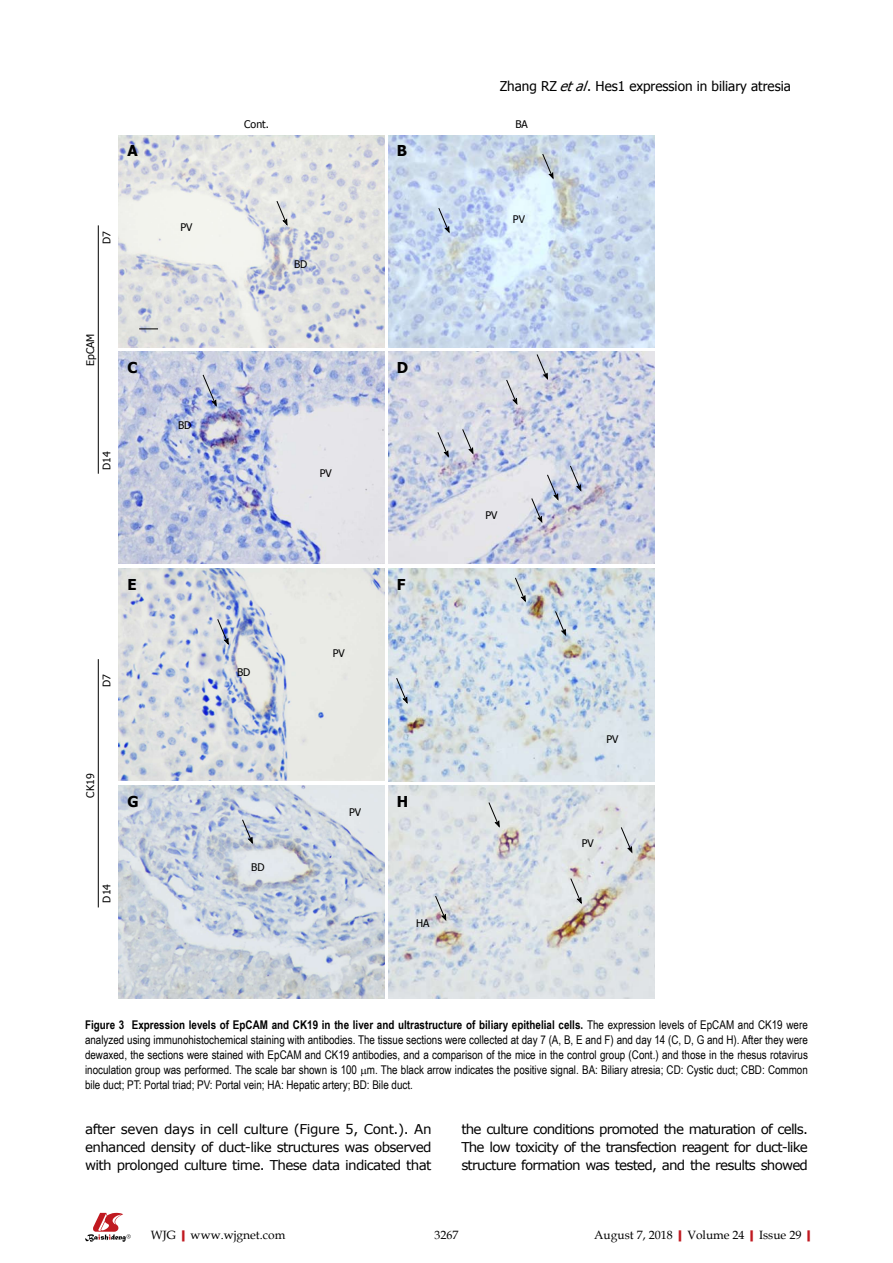
<style>
.page{position:relative;width:893px;height:1263px;background:#fff}
.page>*{position:absolute;margin:0;border:0;box-sizing:border-box;transform-origin:0 0}
.t1{font:700 15px "Tahoma";color:#000}
.t2{font:13.5px/17.9px "Verdana";letter-spacing:-.055em;color:#000;text-align:justify}
.t3{font:13.5px "Tahoma";color:#000}
.t4{font:12px/15px "Arial Narrow";color:#000;text-align:justify}
.t5{font:12px "Book Antiqua";color:#000}
.t6{font:10.5px "Tahoma";color:#000}
.s1{font-style:italic}
.s2{font-weight:700}
.s3{font-weight:700;color:#c01920}
</style>
<div class="page">
<svg style="left:85px;top:1213px;width:46px;height:29px"></svg>
<img style="left:119px;top:135px;width:266px;height:212px">
<svg style="left:139px;top:329px;width:19px;height:1px"></svg>
<svg style="left:276px;top:201px;width:12px;height:24px"></svg>
<img style="left:388px;top:135px;width:266px;height:213px">
<svg style="left:438px;top:208px;width:12px;height:25px"></svg>
<svg style="left:542px;top:153px;width:12px;height:26px"></svg>
<img style="left:388px;top:351px;width:266px;height:213px">
<svg style="left:531px;top:474px;width:28px;height:48px"></svg>
<svg style="left:570px;top:465px;width:11px;height:26px"></svg>
<svg style="left:437px;top:432px;width:12px;height:25px"></svg>
<svg style="left:462px;top:429px;width:11px;height:25px"></svg>
<svg style="left:506px;top:379px;width:11px;height:25px"></svg>
<svg style="left:536px;top:354px;width:12px;height:25px"></svg>
<img style="left:388px;top:568px;width:266px;height:213px">
<svg style="left:396px;top:678px;width:12px;height:25px"></svg>
<svg style="left:555px;top:611px;width:11px;height:24px"></svg>
<svg style="left:515px;top:577px;width:11px;height:25px"></svg>
<img style="left:119px;top:351px;width:266px;height:213px">
<svg style="left:203px;top:374px;width:14px;height:32px"></svg>
<img style="left:119px;top:568px;width:266px;height:213px">
<svg style="left:217px;top:619px;width:12px;height:25px"></svg>
<img style="left:388px;top:786px;width:266px;height:213px">
<svg style="left:621px;top:827px;width:11px;height:26px"></svg>
<svg style="left:570px;top:878px;width:12px;height:25px"></svg>
<svg style="left:435px;top:895px;width:11px;height:25px"></svg>
<svg style="left:488px;top:802px;width:12px;height:25px"></svg>
<img style="left:119px;top:786px;width:266px;height:212px">
<svg style="left:242px;top:819px;width:11px;height:24px"></svg>
<hr style="left:98px;top:659px;width:1px;height:248px;background:#000">
<hr style="left:98px;top:225px;width:1px;height:249px;background:#000">
<p class="t3" style="left:500px;top:77px;width:293px">Zhang RZ <span class="s1">etal</span>. Hes1 expression in biliary atresia</p>
<p class="t6" style="left:244px;top:117px;width:26px">Cont.</p>
<p class="t6" style="left:515px;top:117px;width:14px">BA</p>
<p class="t1" style="left:127px;top:140px;width:12px">A</p>
<p class="t1" style="left:397px;top:140px;width:12px">B</p>
<p class="t6" style="left:100px;top:244px;width:14px;rotate:-90deg">D7</p>
<p class="t6" style="left:180px;top:220px;width:14px">PV</p>
<p class="t6" style="left:294px;top:257px;width:15px">BD</p>
<p class="t6" style="left:83px;top:366px;width:34px;rotate:-90deg">EpCAM</p>
<p class="t1" style="left:127px;top:357px;width:12px">C</p>
<p class="t1" style="left:397px;top:357px;width:13px">D</p>
<p class="t6" style="left:100px;top:470px;width:20px;rotate:-90deg">D14</p>
<p class="t6" style="left:178px;top:418px;width:15px">BD</p>
<p class="t6" style="left:320px;top:467px;width:14px">PV</p>
<p class="t1" style="left:127px;top:574px;width:11px">E</p>
<p class="t1" style="left:397px;top:574px;width:10px">F</p>
<p class="t6" style="left:100px;top:687px;width:14px;rotate:-90deg">D7</p>
<p class="t6" style="left:237px;top:666px;width:15px">BD</p>
<p class="t6" style="left:333px;top:646px;width:14px">PV</p>
<p class="t6" style="left:83px;top:798px;width:25px;rotate:-90deg">CK19</p>
<p class="t1" style="left:127px;top:791px;width:13px">G</p>
<p class="t1" style="left:397px;top:791px;width:13px">H</p>
<p class="t6" style="left:349px;top:805px;width:14px">PV</p>
<p class="t6" style="left:100px;top:902px;width:20px;rotate:-90deg">D14</p>
<p class="t6" style="left:251px;top:860px;width:15px">BD</p>
<p class="t6" style="left:416px;top:916px;width:15px">HA</p>
<p class="t6" style="left:513px;top:213px;width:14px">PV</p>
<p class="t6" style="left:485px;top:508px;width:14px">PV</p>
<p class="t6" style="left:606px;top:732px;width:14px">PV</p>
<p class="t6" style="left:582px;top:836px;width:14px">PV</p>
<p class="t4" style="left:85px;top:1017px;width:724px"><span class="s2">Figure 3 Expression levels of EpCAM and CK19 in the liver and ultrastructure of biliary epithelial cells.</span> The expression levels of EpCAM and CK19 were analyzed using immunohistochemical staining with antibodies. The tissue sections were collected at day 7 (A, B, E and F) and day 14 (C, D, G and H). After they were dewaxed, the sections were stained with EpCAM and CK19 antibodies, and a comparison of the mice in the control group (Cont.) and those in the rhesus rotavirus inoculation group was performed. The scale bar shown is 100 m. The black arrow indicates the positive signal. BA: Biliary atresia; CD: Cystic duct; CBD: Common bile duct; PT: Portal triad; PV: Portal vein; HA: Hepatic artery; BD: Bile duct.</p>
<p class="t2" style="left:85px;top:1120px;width:348px">after seven days in cell culture (Figure 5, Cont.). An enhanced density of duct-like structures was observed with prolonged culture time. These data indicated that</p>
<p class="t2" style="left:461px;top:1120px;width:348px">the culture conditions promoted the maturation of cells.<br>The low toxicity of the transfection reagent for duct-like structure formation was tested, and the results showed</p>
<p class="t5" style="left:151px;top:1226px;width:136px">WJG<span class="s3">|</span>www.wjgnet.com</p>
<p class="t5" style="left:434px;top:1226px;width:25px">3267</p>
<p class="t5" style="left:594px;top:1226px;width:223px">August 7, 2018<span class="s3">|</span>Volume 24<span class="s3">|</span>Issue 29<span class="s3">|</span></p>
</div>
